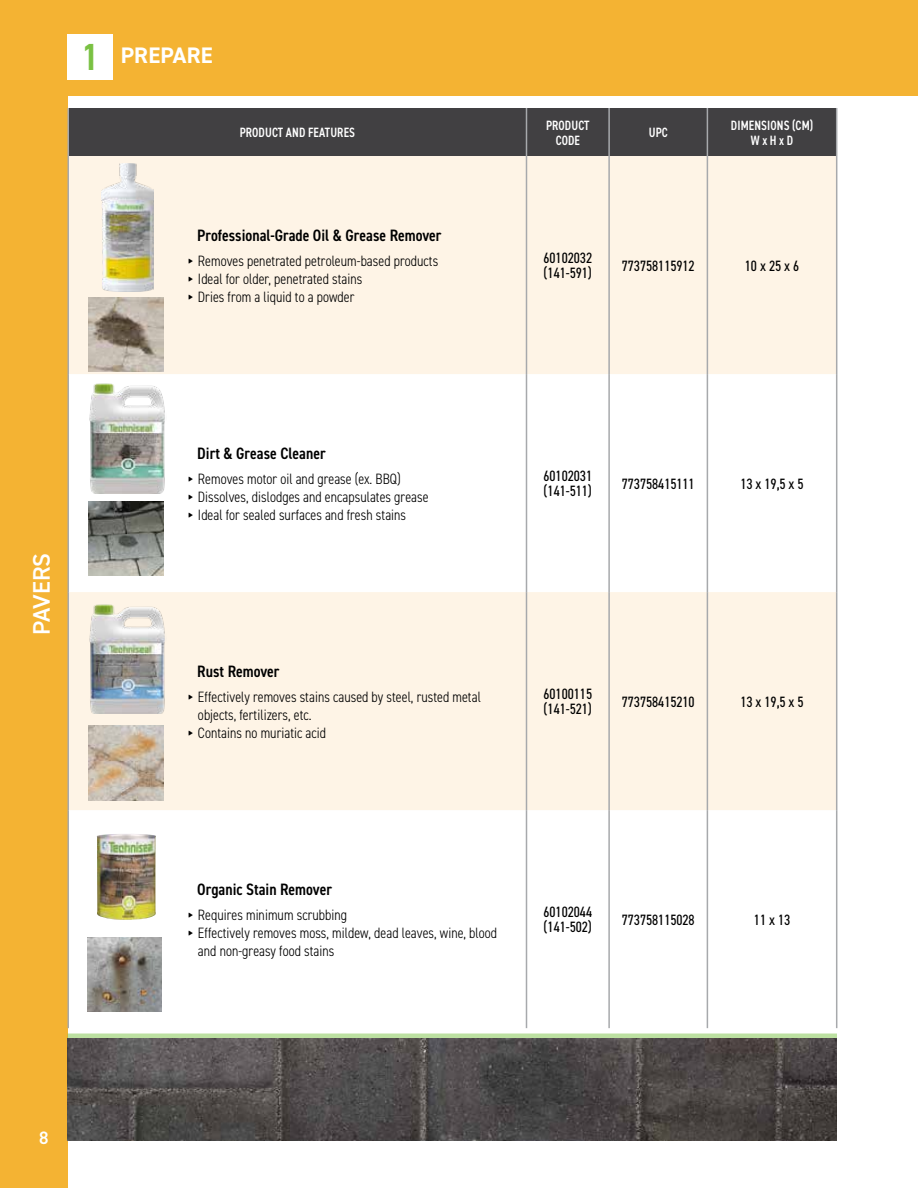
<style>
.page{position:relative;width:918px;height:1188px;background:#fff}
.page>*{position:absolute;margin:0;border:0;box-sizing:border-box;transform-origin:0 0}
.t1{font:600 24px "DIN2014";color:#fff}
.t2{font:700 22.5px "DIN2014";letter-spacing:.01em;color:#fff}
.t3{font:600 18px "DIN2014";color:#fff}
.t4{font:600 condensed 16.5px "DIN2014";color:#000}
.t5{font:300 condensed 15px/18px "DIN2014";letter-spacing:.005em;color:#000}
.t6{font:condensed 15px/15px "DIN2014";color:#000}
.t7{font:600 condensed 13.5px/15px "DIN2014";letter-spacing:.01em;color:#fff;text-align:center;scale:.9 1}
.s1{font-weight:600;font-size:37.8px;color:#7ac143}
.s2{font-family:"Geogrotesque";font-weight:700;font-stretch:normal}
</style>
<div class="page">
<div style="left:0;top:0;width:68px;height:1188px;background:#f4b333"></div>
<div style="left:0;top:0;width:918px;height:96px;background:#f4b333"></div>
<div style="left:69px;top:108px;width:767px;height:48px;background:#414042"></div>
<svg style="left:69px;top:156px;width:767px;height:654px;fill:#fef4e6"></svg>
<hr style="left:68px;top:108px;width:1px;height:48px;background:#a7a9ac">
<hr style="left:526px;top:108px;width:1px;height:48px;background:#a7a9ac">
<hr style="left:608px;top:108px;width:2px;height:48px;background:#a7a9ac">
<hr style="left:707px;top:108px;width:1px;height:48px;background:#a7a9ac">
<hr style="left:608px;top:156px;width:2px;height:218px;background:#a7a9ac">
<hr style="left:707px;top:156px;width:1px;height:218px;background:#a7a9ac">
<hr style="left:608px;top:374px;width:2px;height:218px;background:#a7a9ac">
<hr style="left:707px;top:374px;width:1px;height:218px;background:#a7a9ac">
<hr style="left:608px;top:592px;width:2px;height:218px;background:#a7a9ac">
<hr style="left:707px;top:592px;width:1px;height:218px;background:#a7a9ac">
<hr style="left:608px;top:810px;width:2px;height:218px;background:#a7a9ac">
<hr style="left:707px;top:810px;width:1px;height:218px;background:#a7a9ac">
<hr style="left:526px;top:156px;width:1px;height:218px;background:#a7a9ac">
<hr style="left:68px;top:374px;width:1px;height:218px;background:#a7a9ac">
<hr style="left:526px;top:374px;width:1px;height:218px;background:#a7a9ac">
<hr style="left:526px;top:592px;width:1px;height:218px;background:#a7a9ac">
<hr style="left:68px;top:810px;width:1px;height:218px;background:#a7a9ac">
<hr style="left:526px;top:810px;width:1px;height:218px;background:#a7a9ac">
<hr style="left:68px;top:156px;width:1px;height:218px;background:#a7a9ac">
<hr style="left:68px;top:592px;width:1px;height:218px;background:#a7a9ac">
<hr style="left:836px;top:108px;width:1px;height:48px;background:#a7a9ac">
<hr style="left:836px;top:156px;width:1px;height:218px;background:#a7a9ac">
<hr style="left:836px;top:374px;width:1px;height:218px;background:#a7a9ac">
<hr style="left:836px;top:592px;width:1px;height:218px;background:#a7a9ac">
<hr style="left:836px;top:810px;width:1px;height:218px;background:#a7a9ac">
<img style="left:97px;top:834px;width:59px;height:86px">
<div style="left:68px;top:34px;width:45px;height:46px;background:#fff"></div>
<hr style="left:68px;top:1034px;width:769px;height:4px;background:#bce0a1">
<img style="left:89px;top:382px;width:77px;height:111px">
<img style="left:89px;top:603px;width:77px;height:111px">
<img style="left:101px;top:164px;width:52px;height:128px">
<img style="left:68px;top:1038px;width:769px;height:103px">
<img style="left:89px;top:297px;width:74px;height:75px">
<img style="left:89px;top:501px;width:74px;height:75px">
<img style="left:89px;top:726px;width:74px;height:74px">
<img style="left:87px;top:937px;width:75px;height:75px">
<h2 class="t2" style="left:81px;top:41px;width:134px"><span class="s1">1</span> PREPARE</h2>
<p class="t7" style="left:240px;top:125px;width:130px">PRODUCT AND FEATURES</p>
<p class="t7" style="left:546px;top:117px;width:50px">PRODUCT<br>CODE</p>
<p class="t7" style="left:649px;top:125px;width:23px">UPC</p>
<p class="t7" style="left:731px;top:117px;width:93px">DIMENSIONS (CM)<br>W x H x D</p>
<p class="t4" style="left:197px;top:224px;width:246px">Professional-Grade Oil &amp; Grease Remover</p>
<p class="t5" style="left:187px;top:252px;width:252px"><span class="s2">∂</span> Removes penetrated petroleum-based products <span class="s2">∂</span> Ideal for older, penetrated stains<br><span class="s2">∂</span> Dries from a liquid to a powder</p>
<p class="t6" style="left:544px;top:250px;width:50px">60102032 (141-591)</p>
<p class="t6" style="left:622px;top:258px;width:74px">773758115912</p>
<p class="t6" style="left:745px;top:258px;width:56px">10 x 25 x 6</p>
<h1 class="t1" style="left:26px;top:635px;width:84px;rotate:-90deg">PAVERS</h1>
<p class="t4" style="left:197px;top:442px;width:130px">Dirt &amp; Grease Cleaner</p>
<p class="t5" style="left:187px;top:470px;width:243px"><span class="s2">∂</span> Removes motor oil and grease (ex. BBQ)<br><span class="s2">∂</span> Dissolves, dislodges and encapsulates grease <span class="s2">∂</span> Ideal for sealed surfaces and fresh stains</p>
<p class="t6" style="left:544px;top:468px;width:50px">60102031 (141-511)</p>
<p class="t6" style="left:622px;top:476px;width:74px">773758415111</p>
<p class="t6" style="left:740px;top:476px;width:65px">13 x 19,5 x 5</p>
<p class="t4" style="left:197px;top:661px;width:84px">Rust Remover</p>
<p class="t5" style="left:187px;top:688px;width:295px"><span class="s2">∂</span> Effectively removes stains caused by steel, rusted metal</p>
<p class="t5" style="left:198px;top:706px;width:115px">objects, fertilizers, etc.</p>
<p class="t5" style="left:187px;top:724px;width:140px"><span class="s2">∂</span> Contains no muriatic acid</p>
<p class="t6" style="left:544px;top:686px;width:50px">60100115 (141-521)</p>
<p class="t6" style="left:622px;top:694px;width:74px">773758415210</p>
<p class="t6" style="left:740px;top:694px;width:65px">13 x 19,5 x 5</p>
<p class="t4" style="left:197px;top:879px;width:136px">Organic Stain Remover</p>
<p class="t5" style="left:187px;top:906px;width:161px"><span class="s2">∂</span> Requires minimum scrubbing</p>
<p class="t5" style="left:187px;top:924px;width:311px"><span class="s2">∂</span> Effectively removes moss, mildew, dead leaves, wine, blood</p>
<p class="t5" style="left:198px;top:942px;width:138px">and non-greasy food stains</p>
<p class="t6" style="left:544px;top:904px;width:50px">60102044 (141-502)</p>
<p class="t6" style="left:622px;top:912px;width:74px">773758115028</p>
<p class="t6" style="left:754px;top:912px;width:38px">11 x 13</p>
<p class="t3" style="left:39px;top:1126px;width:11px">8</p>
</div>
